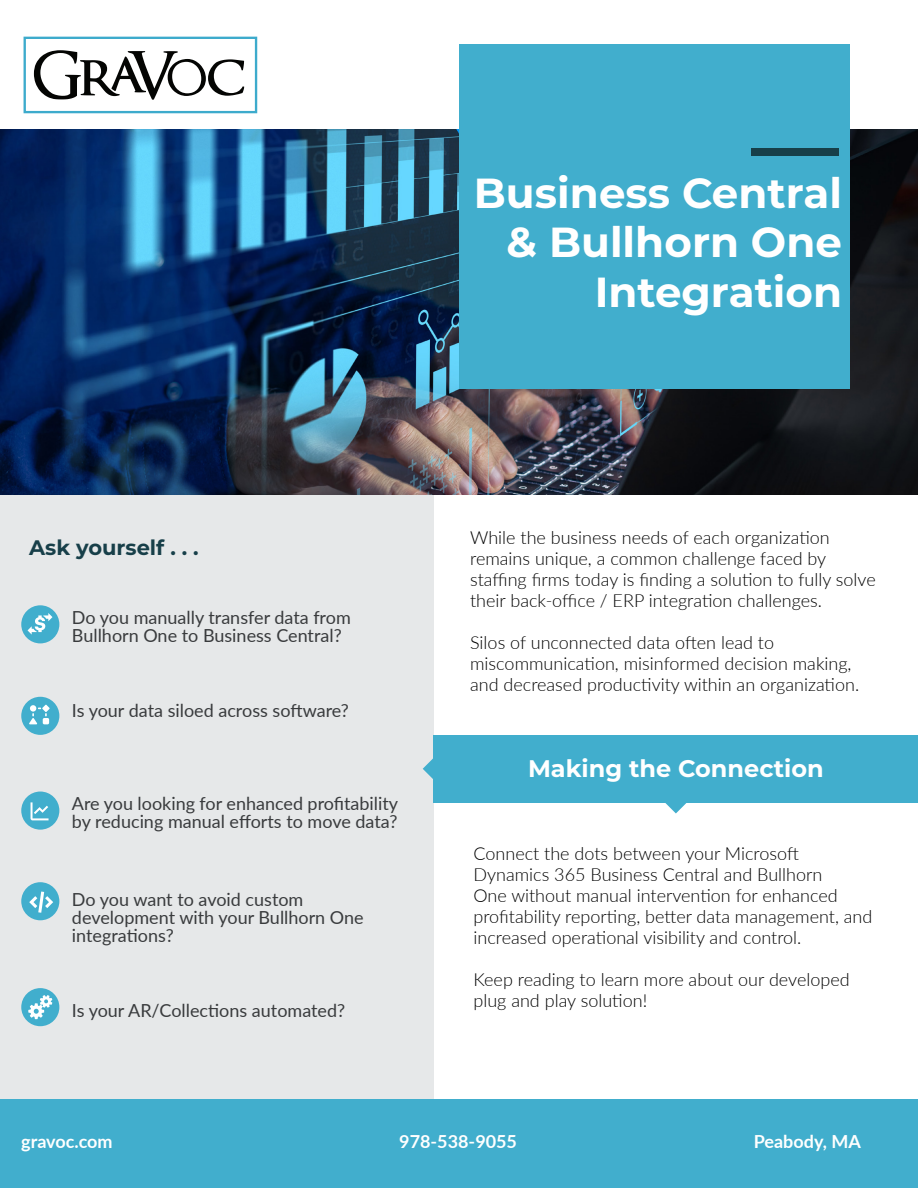
<style>
.page{position:relative;width:918px;height:1188px;background:#fff}
.page>*{position:absolute;margin:0;border:0;box-sizing:border-box;transform-origin:0 0}
.t1{font:700 42px "Montserrat";color:#fff}
.t2{font:700 24px "Montserrat";color:#fff}
.t3{font:700 21px "Montserrat";color:#173f49}
.t4{font:300 18px/21px "Lato";color:#000}
.t5{font:18px/18px "Lato";color:#393b3d}
.t6{font:700 18px "Lato";color:#fff}
</style>
<div class="page">
<div style="left:0;top:495px;width:434px;height:605px;background:#e6e8e9"></div>
<img style="left:0;top:129px;width:918px;height:366px">
<div style="left:459px;top:45px;width:391px;height:344px;background:#41aecd"></div>
<div style="left:24px;top:37px;width:233px;height:76px;border:2px solid #3dabcc"></div>
<svg style="left:34px;top:50px;width:210px;height:50px"></svg>
<div style="left:21px;top:605px;width:38px;height:38px;background:#41aecd;border-radius:50%"></div>
<div style="left:21px;top:697px;width:38px;height:38px;background:#41aecd;border-radius:50%"></div>
<div style="left:21px;top:792px;width:38px;height:38px;background:#41aecd;border-radius:50%"></div>
<div style="left:21px;top:882px;width:38px;height:38px;background:#41aecd;border-radius:50%"></div>
<div style="left:21px;top:988px;width:38px;height:38px;background:#41aecd;border-radius:50%"></div>
<svg style="left:28px;top:613px;width:24px;height:22px"></svg>
<svg style="left:29px;top:705px;width:21px;height:19px"></svg>
<svg style="left:31px;top:802px;width:18px;height:18px"></svg>
<svg style="left:29px;top:892px;width:24px;height:21px"></svg>
<svg style="left:28px;top:995px;width:24px;height:24px"></svg>
<div style="left:434px;top:735px;width:484px;height:68px;background:#41aecd"></div>
<svg style="left:665px;top:803px;width:22px;height:10px"></svg>
<svg style="left:423px;top:758px;width:11px;height:22px"></svg>
<div style="left:0;top:1100px;width:918px;height:88px;background:#41aecd"></div>
<div style="left:752px;top:148px;width:87px;height:8px;background:#173f49"></div>
<p class="t1" style="left:474px;top:162px;width:370px">Business Central</p>
<p class="t1" style="left:507px;top:212px;width:337px">&amp; Bullhorn One</p>
<p class="t1" style="left:595px;top:261px;width:249px">Integration</p>
<p class="t3" style="left:29px;top:533px;width:171px">Ask yourself . . .</p>
<p class="t4" style="left:470px;top:526px;width:407px">While the business needs of each organization remains unique, a common challenge faced by staffing firms today is finding a solution to fully solve their back-office / ERP integration challenges.</p>
<p class="t4" style="left:470px;top:631px;width:391px">Silos of unconnected data often lead to miscommunication, misinformed decision making, and decreased productivity within an organization.</p>
<p class="t5" style="left:72px;top:607px;width:280px">Do you manually transfer data from<br>Bullhorn One to Business Central?</p>
<p class="t5" style="left:72px;top:700px;width:278px">Is your data siloed across software?</p>
<p class="t5" style="left:72px;top:793px;width:328px">Are you looking for enhanced profitability by reducing manual efforts to move data?</p>
<p class="t5" style="left:72px;top:889px;width:293px">Do you want to avoid custom development with your Bullhorn One integrations?</p>
<p class="t5" style="left:72px;top:1000px;width:275px">Is your AR/Collections automated?</p>
<p class="t2" style="left:528px;top:751px;width:297px">Making the Connection</p>
<p class="t4" style="left:474px;top:842px;width:400px">Connect the dots between your Microsoft Dynamics 365 Business Central and Bullhorn<br>One without manual intervention for enhanced profitability reporting, better data management, and increased operational visibility and control.</p>
<p class="t4" style="left:474px;top:968px;width:378px">Keep reading to learn more about our developed plug and play solution!</p>
<p class="t6" style="left:21px;top:1129px;width:93px">gravoc.com</p>
<p class="t6" style="left:399px;top:1129px;width:119px">978-538-9055</p>
<p class="t6" style="left:754px;top:1129px;width:109px">Peabody, MA</p>
</div>
